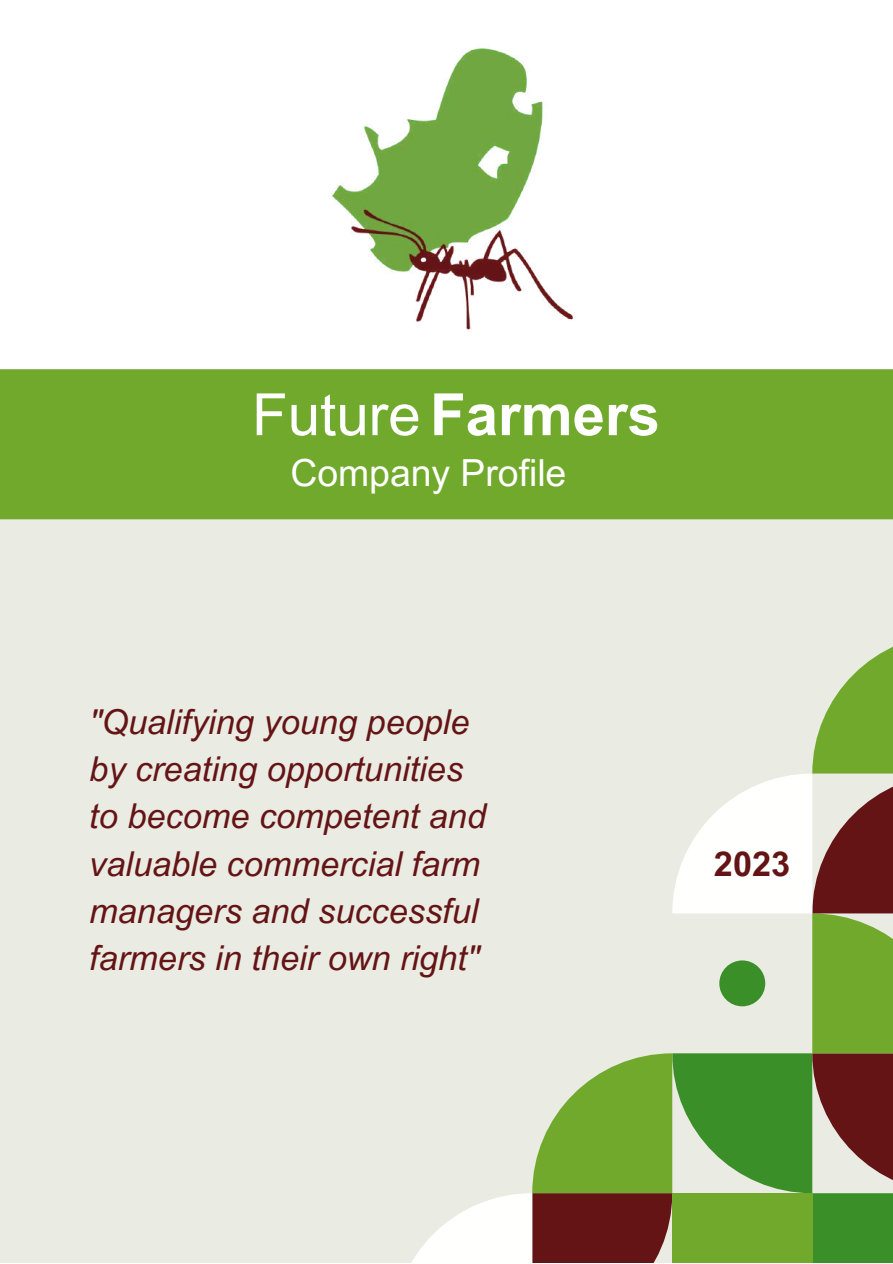
<style>
.page{position:relative;width:893px;height:1264px;background:#fff}
.page>*{position:absolute;margin:0;border:0;box-sizing:border-box;transform-origin:0 0}
.t1{font:700 58.35px "Arial MT Pro";color:#fff}
.t2{font:37.35px "Arial MT Pro";color:#fff}
.t3{font:italic 34.35px/47.2px "Arial MT Pro";color:#641414}
.t4{font:700 34.35px "Arial MT Pro";color:#641414}
.s1{font-weight:400}
</style>
<div class="page">
<div style="left:0;top:0;width:892px;height:1262px;background:#eaebe3"></div>
<div style="left:0;top:0;width:892px;height:369px;background:#fff"></div>
<svg style="left:412px;top:647px;width:480px;height:615px"></svg>
<div style="left:672px;top:1193px;width:140px;height:69px;background:#71a92c"></div>
<div style="left:0;top:369px;width:892px;height:150px;background:#71a92c"></div>
<img style="left:265px;top:0;width:375px;height:396px">
<h1 class="t1" style="left:252px;top:393px;width:409px"><span class="s1">Future</span> Farmers</h1>
<p class="t2" style="left:290px;top:459px;width:277px">Company Profile</p>
<p class="t3" style="left:89px;top:702px;width:398px">"Qualifying young people by creating opportunities to become competent and valuable commercial farm managers and successful farmers in their own right"</p>
<p class="t4" style="left:713px;top:851px;width:78px">2023</p>
</div>
